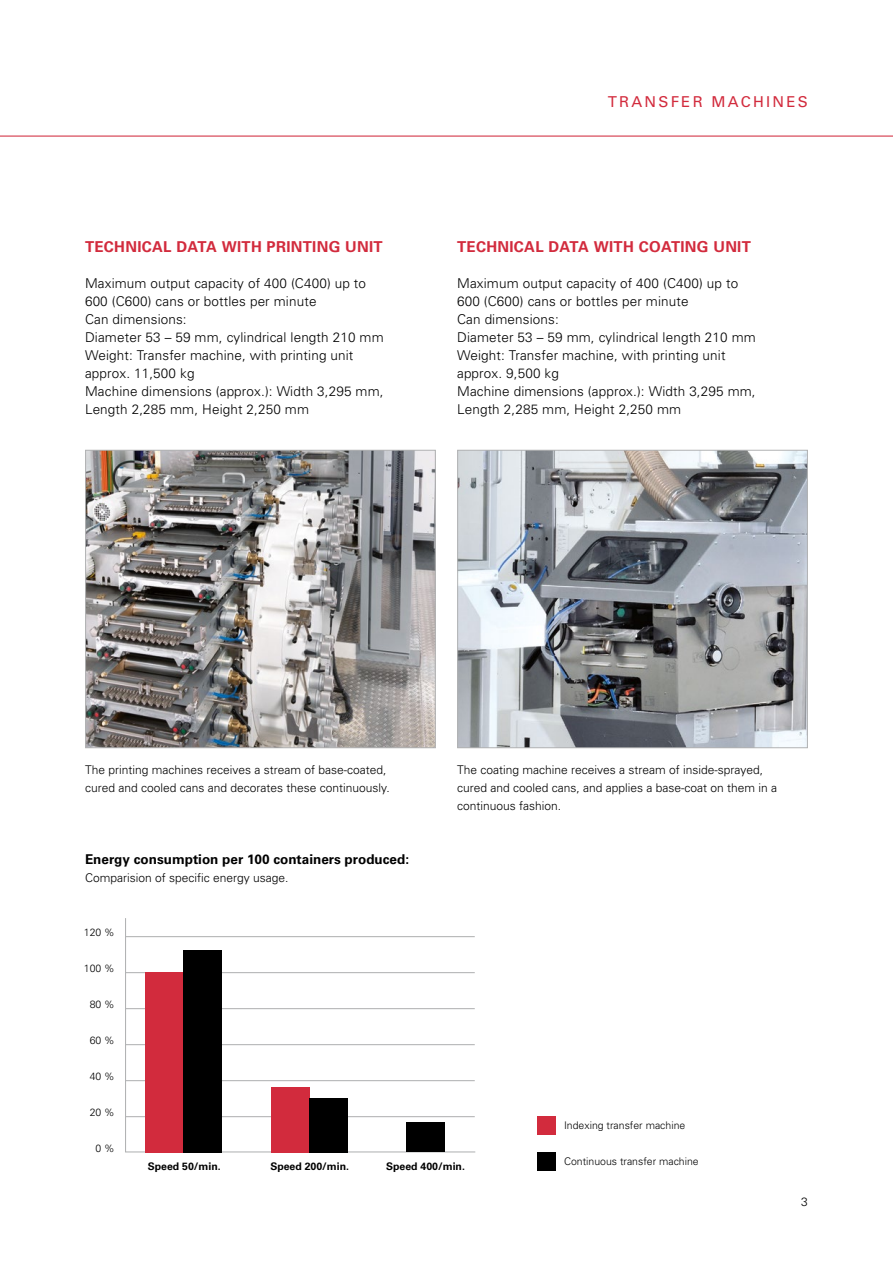
<style>
.page{position:relative;width:893px;height:1263px;background:#fff}
.page>*{position:absolute;margin:0;border:0;box-sizing:border-box;transform-origin:0 0}
.t1{font:700 15px "Univers";letter-spacing:.02em;color:#d22b3d}
.t2{font:15px "Univers";letter-spacing:.15em;color:#d22b3d}
.t3{font:300 13.5px/18px "Univers";letter-spacing:.01em;color:#000}
.t4{font:700 13.5px "Univers";color:#000}
.t5{font:300 12px/18px "Univers";color:#000}
.t6{font:300 10.5px "Univers";color:#000}
.t7{font:700 10.5px "Univers";color:#000}
</style>
<div class="page">
<svg style="left:125px;top:918px;width:351px;height:235px"></svg>
<hr style="left:125px;top:1116px;width:350px;height:1px;background:#b1b2b3">
<hr style="left:125px;top:1080px;width:350px;height:1px;background:#b1b2b3">
<hr style="left:125px;top:1044px;width:350px;height:1px;background:#b1b2b3">
<hr style="left:125px;top:1008px;width:350px;height:1px;background:#b1b2b3">
<hr style="left:125px;top:972px;width:350px;height:1px;background:#b1b2b3">
<hr style="left:125px;top:936px;width:350px;height:1px;background:#b1b2b3">
<div style="left:145px;top:972px;width:39px;height:180px;background:#d22b3d"></div>
<div style="left:271px;top:1087px;width:38px;height:65px;background:#d22b3d"></div>
<div style="left:537px;top:1116px;width:18px;height:18px;background:#d22b3d"></div>
<div style="left:537px;top:1152px;width:18px;height:18px;background:#000"></div>
<div style="left:184px;top:950px;width:38px;height:202px;background:#000"></div>
<div style="left:309px;top:1098px;width:38px;height:54px;background:#000"></div>
<div style="left:407px;top:1123px;width:38px;height:29px;background:#000"></div>
<hr style="left:0;top:136px;width:893px;height:1px;background:#d22b3d">
<img style="left:87px;top:452px;width:346px;height:294px">
<div style="left:85px;top:450px;width:350px;height:298px;border:1px solid #b1b2b3"></div>
<img style="left:459px;top:452px;width:347px;height:294px">
<div style="left:457px;top:450px;width:351px;height:298px;border:1px solid #b1b2b3"></div>
<p class="t1" style="left:85px;top:238px;width:299px">TECHNICAL DATA WITH PRINTING UNIT</p>
<p class="t3" style="left:85px;top:274px;width:300px">Maximum output capacity of 400 (C400) up to 600 (C600) cans or bottles per minute<br>Can dimensions:<br>Diameter 53 – 59 mm, cylindrical length 210 mm Weight: Transfer machine, with printing unit approx. 11,500 kg<br>Machine dimensions (approx.): Width 3,295 mm, Length 2,285 mm, Height 2,250 mm</p>
<p class="t2" style="left:608px;top:93px;width:202px">TRANSFER MACHINES</p>
<p class="t1" style="left:457px;top:238px;width:295px">TECHNICAL DATA WITH COATING UNIT</p>
<p class="t3" style="left:457px;top:274px;width:300px">Maximum output capacity of 400 (C400) up to 600 (C600) cans or bottles per minute<br>Can dimensions:<br>Diameter 53 – 59 mm, cylindrical length 210 mm Weight: Transfer machine, with printing unit approx. 9,500 kg<br>Machine dimensions (approx.): Width 3,295 mm, Length 2,285 mm, Height 2,250 mm</p>
<p class="t5" style="left:85px;top:761px;width:306px">The printing machines receives a stream of base-coated, cured and cooled cans and decorates these continuously.</p>
<p class="t5" style="left:457px;top:761px;width:322px">The coating machine receives a stream of inside-sprayed, cured and cooled cans, and applies a base-coat on them in a continuous fashion.</p>
<p class="t4" style="left:85px;top:851px;width:326px">Energy consumption per 100 containers produced:</p>
<p class="t5" style="left:85px;top:869px;width:205px">Comparision of specific energy usage.</p>
<p class="t6" style="left:84px;top:926px;width:32px">120 %</p>
<p class="t6" style="left:84px;top:962px;width:32px">100 %</p>
<p class="t6" style="left:90px;top:998px;width:27px">80 %</p>
<p class="t6" style="left:90px;top:1034px;width:27px">60 %</p>
<p class="t6" style="left:90px;top:1070px;width:27px">40 %</p>
<p class="t6" style="left:90px;top:1106px;width:27px">20 %</p>
<p class="t6" style="left:96px;top:1142px;width:21px">0 %</p>
<p class="t7" style="left:148px;top:1160px;width:74px">Speed 50/min.</p>
<p class="t7" style="left:270px;top:1160px;width:80px">Speed 200/min.</p>
<p class="t7" style="left:386px;top:1160px;width:80px">Speed 400/min.</p>
<p class="t6" style="left:564px;top:1119px;width:123px">Indexing transfer machine</p>
<p class="t6" style="left:564px;top:1155px;width:136px">Continuous transfer machine</p>
<p class="t5" style="left:801px;top:1193px;width:8px">3</p>
</div>
